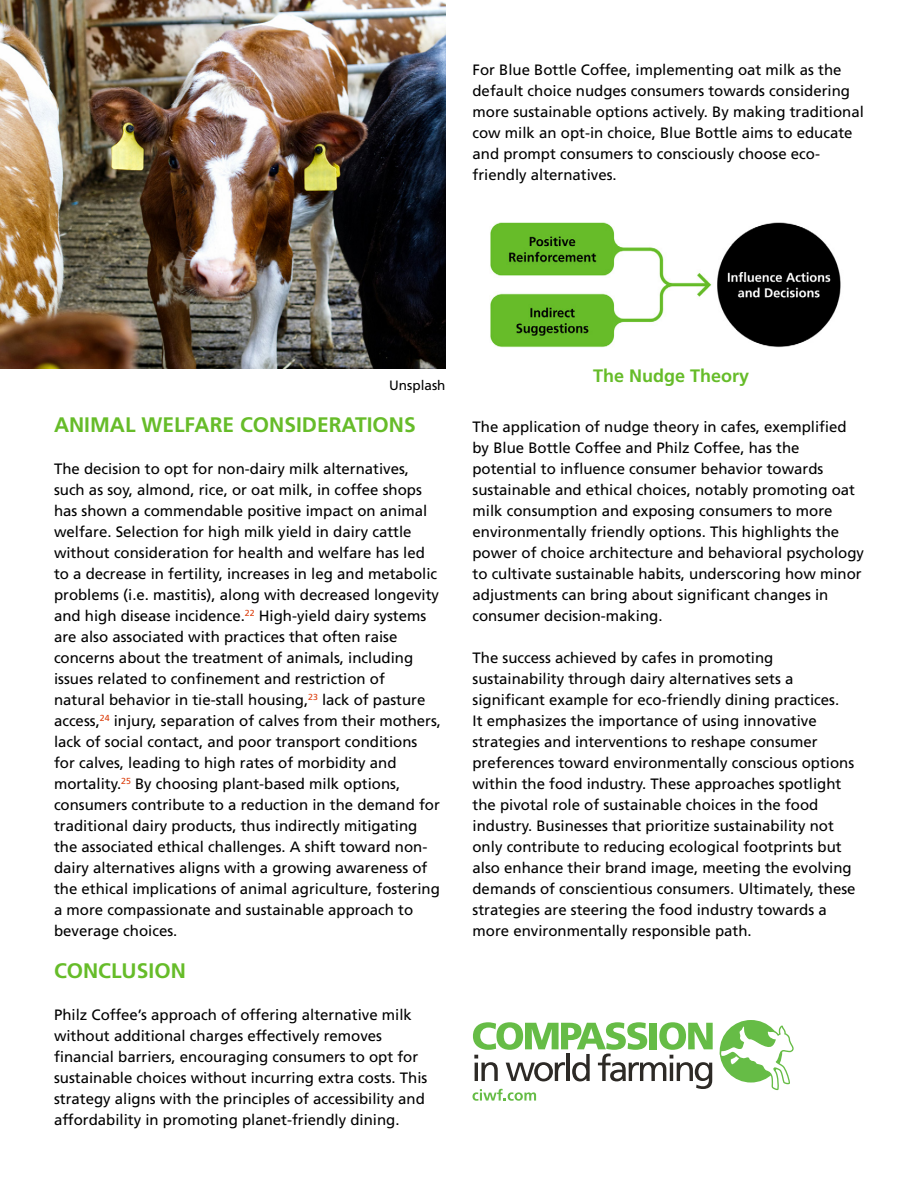
<style>
.page{position:relative;width:918px;height:1188px;background:#fff}
.page>*{position:absolute;margin:0;border:0;box-sizing:border-box;transform-origin:0 0}
.t1{font:700 21px "Frutiger LT Com";color:#66bc29}
.t2{font:700 18px "Frutiger LT Com";color:#66bc29}
.t3{font:15px/21px "Frutiger LT Com";color:#000}
.t4{font:13.5px "Frutiger LT Com";color:#000}
</style>
<div class="page">
<img style="left:0;top:0;width:446px;height:369px">
<img style="left:490px;top:222px;width:351px;height:126px">
<div style="left:720px;top:1020px;width:62px;height:63px;background:#66bc46;border-radius:50%"></div>
<svg style="left:720px;top:1025px;width:74px;height:65px"></svg>
<svg style="left:473px;top:1022px;width:240px;height:79px"></svg>
<p class="t3" style="left:472px;top:59px;width:393px">For Blue Bottle Coffee, implementing oat milk as the default choice nudges consumers towards considering more sustainable options actively. By making traditional cow milk an opt-in choice, Blue Bottle aims to educate and prompt consumers to consciously choose eco&shy;friendly alternatives.</p>
<p class="t4" style="left:389px;top:377px;width:58px">Unsplash</p>
<p class="t2" style="left:593px;top:366px;width:158px">The Nudge Theory</p>
<p class="t3" style="left:472px;top:416px;width:393px">The application of nudge theory in cafes, exemplified by Blue Bottle Coffee and Philz Coffee, has the potential to influence consumer behavior towards sustainable and ethical choices, notably promoting oat milk consumption and exposing consumers to more environmentally friendly options. This highlights the power of choice architecture and behavioral psychology to cultivate sustainable habits, underscoring how minor adjustments can bring about significant changes in consumer decision-making.</p>
<p class="t3" style="left:472px;top:647px;width:385px">The success achieved by cafes in promoting sustainability through dairy alternatives sets a significant example for eco-friendly dining practices.<br>It emphasizes the importance of using innovative strategies and interventions to reshape consumer preferences toward environmentally conscious options within the food industry. These approaches spotlight the pivotal role of sustainable choices in the food industry. Businesses that prioritize sustainability not only contribute to reducing ecological footprints but also enhance their brand image, meeting the evolving demands of conscientious consumers. Ultimately, these strategies are steering the food industry towards a more environmentally responsible path.</p>
<h1 class="t1" style="left:54px;top:412px;width:363px">ANIMAL WELFARE CONSIDERATIONS</h1>
<p class="t3" style="left:54px;top:458px;width:389px">The decision to opt for non-dairy milk alternatives, such as soy, almond, rice, or oat milk, in coffee shops has shown a commendable positive impact on animal welfare. Selection for high milk yield in dairy cattle without consideration for health and welfare has led to a decrease in fertility, increases in leg and metabolic problems (i.e. mastitis), along with decreased longevity and high disease incidence.<sup>22</sup> High-yield dairy systems are also associated with practices that often raise concerns about the treatment of animals, including issues related to confinement and restriction of<br>natural behavior in tie-stall housing,<sup>23</sup> lack of pasture access,<sup>24</sup> injury, separation of calves from their mothers, lack of social contact, and poor transport conditions for calves, leading to high rates of morbidity and mortality.<sup>25</sup> By choosing plant-based milk options, consumers contribute to a reduction in the demand for traditional dairy products, thus indirectly mitigating the associated ethical challenges. A shift toward non&shy;dairy alternatives aligns with a growing awareness of the ethical implications of animal agriculture, fostering a more compassionate and sustainable approach to beverage choices.</p>
<h1 class="t1" style="left:54px;top:958px;width:133px">CONCLUSION</h1>
<p class="t3" style="left:54px;top:1004px;width:375px">Philz Coffee’s approach of offering alternative milk without additional charges effectively removes financial barriers, encouraging consumers to opt for sustainable choices without incurring extra costs. This strategy aligns with the principles of accessibility and affordability in promoting planet-friendly dining.</p>
</div>
